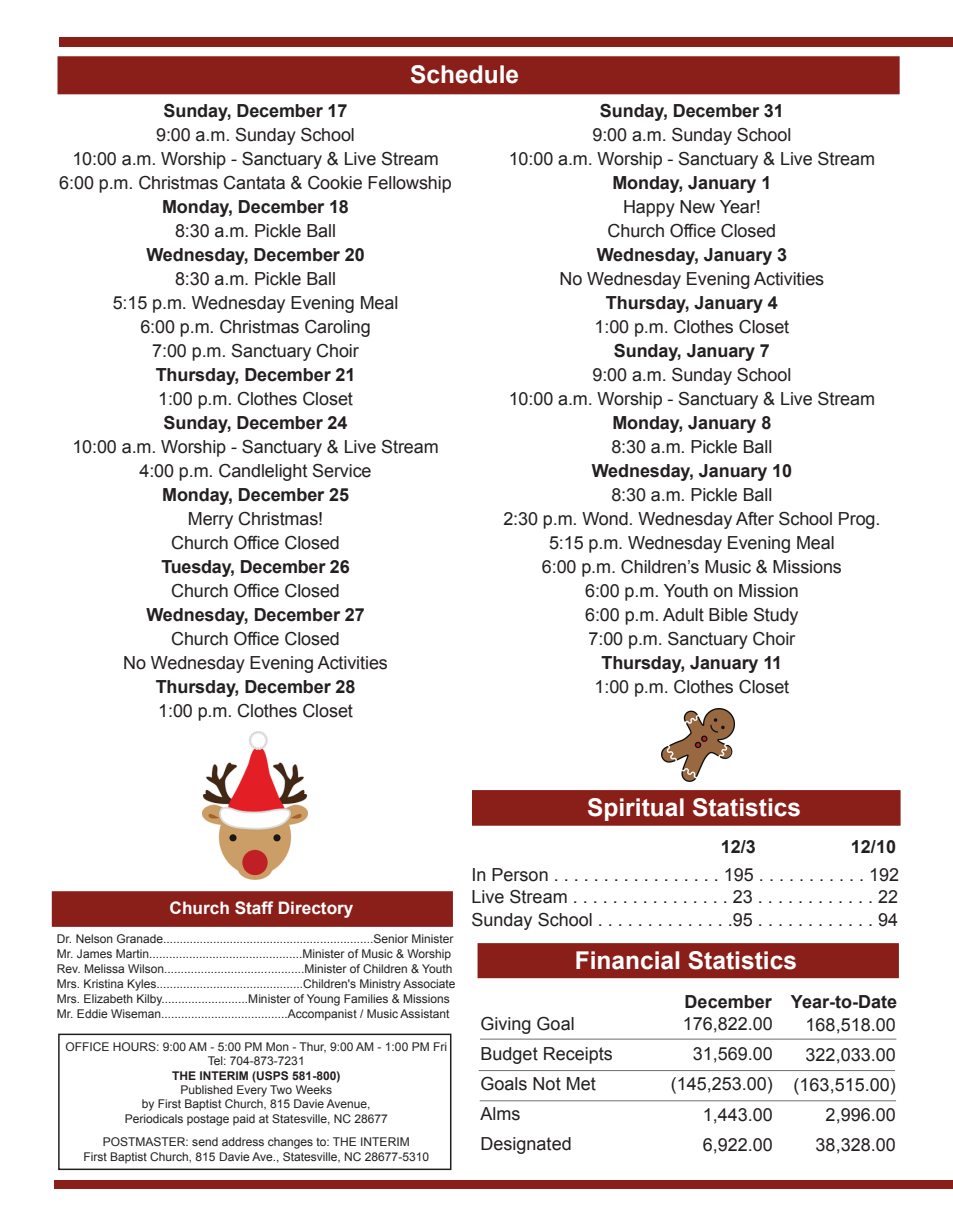
<style>
.page{position:relative;width:953px;height:1215px;background:#fff}
.page>*{position:absolute;margin:0;border:0;box-sizing:border-box;transform-origin:0 0}
.t1{font:700 24.45px "Arial";color:#fff}
.t2{font:18px/24px "Arial";letter-spacing:-.005em;color:#231f20;text-align:center}
.t3{font:700 18px "Arial";letter-spacing:-.005em;color:#231f20}
.t4{font:700 17.25px "Arial";color:#fff}
.t5{font:12px/15px "Arial";color:#231f20;text-align:center}
.t6{font:700 12px "Arial";color:#231f20}
</style>
<div class="page">
<div style="left:57px;top:56px;width:842px;height:38px;background:#8a1e19;border:4px solid #8a1e19"></div>
<div style="left:472px;top:790px;width:428px;height:36px;background:#8a1e19;border:2px solid #8a1e19"></div>
<div style="left:52px;top:891px;width:401px;height:36px;background:#8a1e19;border:2px solid #8a1e19"></div>
<div style="left:58px;top:1034px;width:393px;height:136px;border:2px solid #231f20"></div>
<div style="left:477px;top:943px;width:421px;height:35px;background:#8a1e19;border:2px solid #8a1e19"></div>
<hr style="left:478px;top:1070px;width:416px;height:1px;background:#706e6e">
<hr style="left:480px;top:1039px;width:416px;height:1px;background:#706e6e">
<hr style="left:479px;top:1101px;width:416px;height:1px;background:#706e6e">
<div style="left:54px;top:1181px;width:898px;height:8px;background:#8a1e19"></div>
<div style="left:60px;top:37px;width:892px;height:10px;background:#8a1e19"></div>
<img style="left:661px;top:708px;width:73px;height:73px">
<img style="left:202px;top:731px;width:105px;height:148px">
<h1 class="t1" style="left:410px;top:58px;width:110px">Schedule</h1>
<p class="t3" style="left:163px;top:99px;width:185px">Sunday, December 17</p>
<p class="t2" style="left:59px;top:123px;width:394px">9:00 a.m. Sunday School<br>10:00 a.m. Worship - Sanctuary &amp; Live Stream<br>6:00 p.m. Christmas Cantata &amp; Cookie Fellowship</p>
<p class="t3" style="left:162px;top:195px;width:188px">Monday, December 18</p>
<p class="t2" style="left:175px;top:219px;width:162px">8:30 a.m. Pickle Ball</p>
<p class="t3" style="left:146px;top:243px;width:220px">Wednesday, December 20</p>
<p class="t2" style="left:113px;top:267px;width:287px">8:30 a.m. Pickle Ball<br>5:15 p.m. Wednesday Evening Meal<br>6:00 p.m. Christmas Caroling<br>7:00 p.m. Sanctuary Choir</p>
<p class="t3" style="left:156px;top:363px;width:201px">Thursday, December 21</p>
<p class="t2" style="left:158px;top:387px;width:196px">1:00 p.m. Clothes Closet</p>
<p class="t3" style="left:163px;top:411px;width:185px">Sunday, December 24</p>
<p class="t2" style="left:72px;top:435px;width:368px">10:00 a.m. Worship - Sanctuary &amp; Live Stream<br>4:00 p.m. Candlelight Service</p>
<p class="t3" style="left:162px;top:483px;width:188px">Monday, December 25</p>
<p class="t2" style="left:171px;top:507px;width:170px">Merry Christmas!<br>Church Office Closed</p>
<p class="t3" style="left:161px;top:555px;width:190px">Tuesday, December 26</p>
<p class="t2" style="left:171px;top:579px;width:170px">Church Office Closed</p>
<p class="t3" style="left:146px;top:603px;width:220px">Wednesday, December 27</p>
<p class="t2" style="left:123px;top:627px;width:266px">Church Office Closed<br>No Wednesday Evening Activities</p>
<p class="t3" style="left:156px;top:675px;width:201px">Thursday, December 28</p>
<p class="t2" style="left:158px;top:699px;width:196px">1:00 p.m. Clothes Closet</p>
<p class="t3" style="left:600px;top:99px;width:185px">Sunday, December 31</p>
<p class="t2" style="left:508px;top:123px;width:368px">9:00 a.m. Sunday School<br>10:00 a.m. Worship - Sanctuary &amp; Live Stream</p>
<p class="t3" style="left:612px;top:171px;width:160px">Monday, January 1</p>
<p class="t2" style="left:607px;top:195px;width:170px">Happy New Year!<br>Church Office Closed</p>
<p class="t3" style="left:596px;top:243px;width:192px">Wednesday, January 3</p>
<p class="t2" style="left:559px;top:267px;width:266px">No Wednesday Evening Activities</p>
<p class="t3" style="left:606px;top:291px;width:173px">Thursday, January 4</p>
<p class="t2" style="left:594px;top:315px;width:196px">1:00 p.m. Clothes Closet</p>
<p class="t3" style="left:613px;top:339px;width:158px">Sunday, January 7</p>
<p class="t2" style="left:508px;top:363px;width:368px">9:00 a.m. Sunday School<br>10:00 a.m. Worship - Sanctuary &amp; Live Stream</p>
<p class="t3" style="left:612px;top:411px;width:160px">Monday, January 8</p>
<p class="t2" style="left:611px;top:435px;width:162px">8:30 a.m. Pickle Ball</p>
<p class="t3" style="left:591px;top:459px;width:202px">Wednesday, January 10</p>
<p class="t2" style="left:503px;top:483px;width:378px">8:30 a.m. Pickle Ball<br>2:30 p.m. Wond. Wednesday After School Prog.<br>5:15 p.m. Wednesday Evening Meal<br>6:00 p.m. Children’s Music &amp; Missions<br>6:00 p.m. Youth on Mission<br>6:00 p.m. Adult Bible Study<br>7:00 p.m. Sanctuary Choir</p>
<p class="t3" style="left:601px;top:651px;width:182px">Thursday, January 11</p>
<p class="t2" style="left:594px;top:675px;width:196px">1:00 p.m. Clothes Closet</p>
<p class="t4" style="left:170px;top:896px;width:185px">Church Staff Directory</p>
<p class="t5" style="left:57px;top:931px;width:400px;text-align:left">Dr. Nelson Granade...............................................................Senior Minister Mr. James Martin..............................................Minister of Music &amp; Worship Rev. Melissa Wilson..........................................Minister of Children &amp; Youth Mrs. Kristina Kyles............................................Children's Ministry Associate Mrs. Elizabeth Kilby..........................Minister of Young Families &amp; Missions Mr. Eddie Wiseman......................................Accompanist / Music Assistant</p>
<p class="t5" style="left:66px;top:1040px;width:383px;line-height:14.4px">OFFICE HOURS: 9:00 AM - 5:00 PM Mon - Thur, 9:00 AM - 1:00 PM Fri<br>Tel: 704-873-7231</p>
<p class="t6" style="left:172px;top:1067px;width:170px">THE INTERIM (USPS 581-800)</p>
<p class="t5" style="left:125px;top:1083px;width:264px;line-height:14.4px">Published Every Two Weeks<br>by First Baptist Church, 815 Davie Avenue,<br>Periodicals postage paid at Statesville, NC 28677</p>
<p class="t5" style="left:83px;top:1135px;width:347px;line-height:14.4px">POSTMASTER: send address changes to: THE INTERIM<br>First Baptist Church, 815 Davie Ave., Statesville, NC 28677-5310</p>
<h1 class="t1" style="left:587px;top:791px;width:215px">Spiritual Statistics</h1>
<p class="t3" style="left:720px;top:834px;width:37px">12/3</p>
<p class="t3" style="left:850px;top:834px;width:47px">12/10</p>
<p class="t2" style="left:471px;top:863px;width:429px;line-height:22.5px;text-align:justify">In Person . . . . . . . . . . . . . . . . . 195 . . . . . . . . . . . 192<br>Live Stream . . . . . . . . . . . . . . . . 23 . . . . . . . . . . . . 22<br>Sunday School . . . . . . . . . . . . . .95 . . . . . . . . . . . . 94</p>
<h1 class="t1" style="left:574px;top:944px;width:224px">Financial Statistics</h1>
<p class="t2" style="left:480px;top:1009px;width:134px;line-height:30px;text-align:left">Giving Goal<br>Budget Receipts<br>Goals Not Met<br>Alms<br>Designated</p>
<p class="t3" style="left:684px;top:989px;width:89px">December</p>
<p class="t3" style="left:790px;top:990px;width:108px">Year-to-Date</p>
<p class="t2" style="left:670px;top:1009px;width:104px;line-height:30px;text-align:right">176,822.00<br>31,569.00 (145,253.00)<br>1,443.00<br>6,922.00</p>
<p class="t2" style="left:793px;top:1009px;width:104px;line-height:30px;text-align:right">168,518.00<br>322,033.00 (163,515.00)<br>2,996.00<br>38,328.00</p>
</div>
